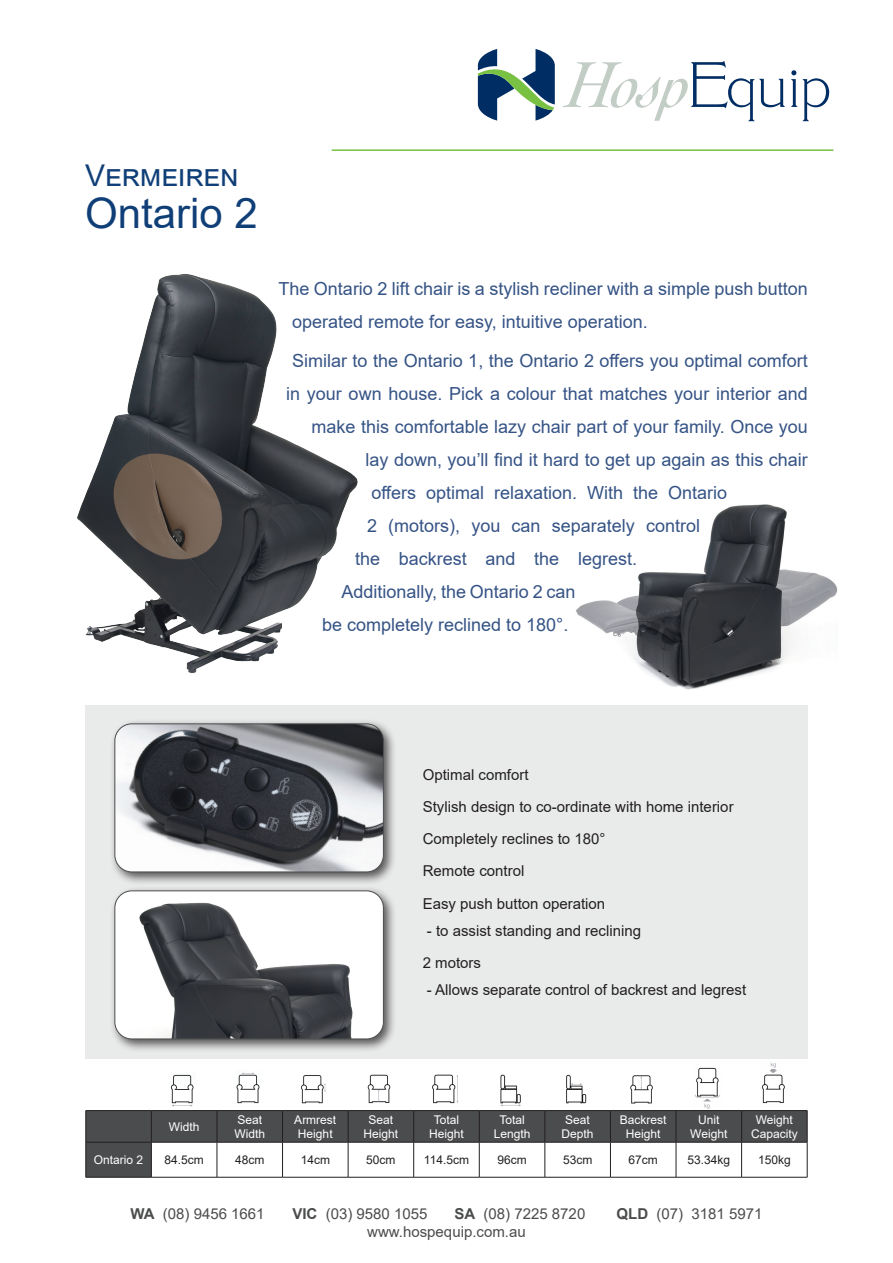
<style>
.page{position:relative;width:893px;height:1263px;background:#fff}
.page>*{position:absolute;margin:0;border:0;box-sizing:border-box;transform-origin:0 0}
.t1{font:42px "Arial";color:#103f78}
.t2{font:30px "Arial";color:#103f78}
.t3{font:18px/33px "Arial";color:#355385}
.t4{font:15px/32.2px "Arial";color:#231f20}
.t5{font:15px "Arial";color:#4b4c4d}
.t6{font:12px/14.4px "Arial";color:#fff;text-align:center}
.t7{font:12px "Arial";color:#231f20}
.s1{font-weight:700}
</style>
<div class="page">
<img style="left:576px;top:504px;width:261px;height:186px">
<div style="left:85px;top:705px;width:723px;height:353px;background:#e9ebea"></div>
<svg style="left:87px;top:1111px;width:720px;height:66px;fill:#4b4c4d"></svg>
<hr style="left:86px;top:1110px;width:65px;height:1px;background:#231f20">
<hr style="left:86px;top:1111px;width:1px;height:31px;background:#231f20">
<hr style="left:151px;top:1110px;width:66px;height:1px;background:#231f20">
<hr style="left:151px;top:1111px;width:1px;height:31px;background:#231f20">
<hr style="left:217px;top:1110px;width:66px;height:1px;background:#231f20">
<hr style="left:217px;top:1111px;width:1px;height:31px;background:#231f20">
<hr style="left:283px;top:1110px;width:65px;height:1px;background:#231f20">
<hr style="left:282px;top:1111px;width:1px;height:31px;background:#231f20">
<hr style="left:348px;top:1110px;width:66px;height:1px;background:#231f20">
<hr style="left:348px;top:1111px;width:1px;height:31px;background:#231f20">
<hr style="left:414px;top:1110px;width:65px;height:1px;background:#231f20">
<hr style="left:413px;top:1111px;width:1px;height:31px;background:#231f20">
<hr style="left:479px;top:1110px;width:66px;height:1px;background:#231f20">
<hr style="left:479px;top:1111px;width:1px;height:31px;background:#231f20">
<hr style="left:545px;top:1110px;width:65px;height:1px;background:#231f20">
<hr style="left:545px;top:1111px;width:1px;height:31px;background:#231f20">
<hr style="left:610px;top:1110px;width:66px;height:1px;background:#231f20">
<hr style="left:610px;top:1111px;width:1px;height:31px;background:#231f20">
<hr style="left:676px;top:1110px;width:66px;height:1px;background:#231f20">
<hr style="left:676px;top:1111px;width:1px;height:31px;background:#231f20">
<hr style="left:742px;top:1110px;width:65px;height:1px;background:#231f20">
<hr style="left:741px;top:1111px;width:1px;height:31px;background:#231f20">
<hr style="left:807px;top:1111px;width:1px;height:31px;background:#231f20">
<hr style="left:86px;top:1142px;width:65px;height:1px;background:#231f20">
<hr style="left:86px;top:1142px;width:1px;height:35px;background:#231f20">
<hr style="left:151px;top:1142px;width:66px;height:1px;background:#231f20">
<hr style="left:151px;top:1142px;width:1px;height:35px;background:#231f20">
<hr style="left:217px;top:1142px;width:66px;height:1px;background:#231f20">
<hr style="left:217px;top:1142px;width:1px;height:35px;background:#231f20">
<hr style="left:283px;top:1142px;width:65px;height:1px;background:#231f20">
<hr style="left:282px;top:1142px;width:1px;height:35px;background:#231f20">
<hr style="left:348px;top:1142px;width:66px;height:1px;background:#231f20">
<hr style="left:348px;top:1142px;width:1px;height:35px;background:#231f20">
<hr style="left:414px;top:1142px;width:65px;height:1px;background:#231f20">
<hr style="left:413px;top:1142px;width:1px;height:35px;background:#231f20">
<hr style="left:479px;top:1142px;width:66px;height:1px;background:#231f20">
<hr style="left:479px;top:1142px;width:1px;height:35px;background:#231f20">
<hr style="left:545px;top:1142px;width:65px;height:1px;background:#231f20">
<hr style="left:545px;top:1142px;width:1px;height:35px;background:#231f20">
<hr style="left:610px;top:1142px;width:66px;height:1px;background:#231f20">
<hr style="left:610px;top:1142px;width:1px;height:35px;background:#231f20">
<hr style="left:676px;top:1142px;width:66px;height:1px;background:#231f20">
<hr style="left:676px;top:1142px;width:1px;height:35px;background:#231f20">
<hr style="left:742px;top:1142px;width:65px;height:1px;background:#231f20">
<hr style="left:741px;top:1142px;width:1px;height:35px;background:#231f20">
<hr style="left:807px;top:1142px;width:1px;height:35px;background:#231f20">
<hr style="left:86px;top:1177px;width:65px;height:1px;background:#231f20">
<hr style="left:151px;top:1177px;width:66px;height:1px;background:#231f20">
<hr style="left:217px;top:1177px;width:66px;height:1px;background:#231f20">
<hr style="left:283px;top:1177px;width:65px;height:1px;background:#231f20">
<hr style="left:348px;top:1177px;width:66px;height:1px;background:#231f20">
<hr style="left:414px;top:1177px;width:65px;height:1px;background:#231f20">
<hr style="left:479px;top:1177px;width:66px;height:1px;background:#231f20">
<hr style="left:545px;top:1177px;width:65px;height:1px;background:#231f20">
<hr style="left:610px;top:1177px;width:66px;height:1px;background:#231f20">
<hr style="left:676px;top:1177px;width:66px;height:1px;background:#231f20">
<hr style="left:742px;top:1177px;width:65px;height:1px;background:#231f20">
<img style="left:170px;top:1074px;width:24px;height:33px">
<img style="left:236px;top:1072px;width:24px;height:32px">
<img style="left:367px;top:1074px;width:24px;height:30px">
<img style="left:300px;top:1075px;width:26px;height:29px">
<img style="left:500px;top:1074px;width:21px;height:33px">
<img style="left:566px;top:1074px;width:21px;height:30px">
<img style="left:694px;top:1067px;width:26px;height:42px">
<img style="left:432px;top:1074px;width:26px;height:30px">
<img style="left:630px;top:1075px;width:23px;height:29px">
<img style="left:761px;top:1062px;width:24px;height:42px">
<img style="left:77px;top:274px;width:281px;height:399px">
<div style="left:110px;top:886px;width:287px;height:167px;background:#231f20;opacity:.75"></div>
<img style="left:115px;top:891px;width:268px;height:148px">
<div style="left:114px;top:890px;width:270px;height:149px;border:1px solid #4b4c4d;border-radius:17px"></div>
<div style="left:110px;top:719px;width:287px;height:167px;background:#231f20;opacity:.75"></div>
<img style="left:115px;top:724px;width:268px;height:148px">
<div style="left:114px;top:723px;width:270px;height:149px;border:1px solid #4b4c4d;border-radius:17px"></div>
<svg style="left:791px;top:70px;width:38px;height:51px"></svg>
<svg style="left:563px;top:61px;width:222px;height:60px"></svg>
<svg style="left:478px;top:49px;width:77px;height:72px"></svg>
<hr style="left:332px;top:149px;width:501px;height:2px;background:#79c142">
<h2 class="t2" style="left:85px;top:155px;width:155px">Vermeiren</h2>
<h1 class="t1" style="left:85px;top:184px;width:174px">Ontario 2</h1>
<p class="t3" style="left:292px;top:272px;width:517px;text-indent:-14px">The Ontario 2 lift chair is a stylish recliner with a simple push button operated remote for easy, intuitive operation.</p>
<p class="t3" style="left:292px;top:344px;width:517px">Similar to the Ontario 1, the Ontario 2 offers you optimal comfort</p>
<p class="t3" style="left:286px;top:377px;width:523px">in your own house. Pick a colour that matches your interior and</p>
<p class="t3" style="left:312px;top:410px;width:498px">make this comfortable lazy chair part of your family. Once you</p>
<p class="t3" style="left:366px;top:443px;width:444px">lay down, you’ll find it hard to get up again as this chair</p>
<p class="t3" style="left:372px;top:476px;width:357px">offers optimal relaxation. With the Ontario</p>
<p class="t3" style="left:367px;top:509px;width:334px">2 (motors), you can separately control</p>
<p class="t3" style="left:355px;top:542px;width:283px">the backrest and the legrest.</p>
<p class="t3" style="left:342px;top:575px;width:235px">Additionally, the Ontario 2 can</p>
<p class="t3" style="left:322px;top:608px;width:248px">be completely reclined to 180°.</p>
<p class="t4" style="left:423px;top:758px;width:312px">Optimal comfort<br>Stylish design to co-ordinate with home interior<br>Completely reclines to 180°<br>Remote control<br>Easy push button operation</p>
<p class="t4" style="left:423px;top:914px;width:220px">- to assist standing and reclining<br>2 motors</p>
<p class="t4" style="left:427px;top:973px;width:321px">- Allows separate control of backrest and legrest</p>
<p class="t6" style="left:169px;top:1119px;width:32px">Width</p>
<p class="t6" style="left:234px;top:1112px;width:32px;text-align:left">Seat<br>Width</p>
<p class="t6" style="left:294px;top:1112px;width:43px">Armrest<br>Height</p>
<p class="t6" style="left:364px;top:1112px;width:36px">Seat<br>Height</p>
<p class="t6" style="left:429px;top:1112px;width:36px">Total<br>Height</p>
<p class="t6" style="left:494px;top:1112px;width:38px">Total<br>Length</p>
<p class="t6" style="left:562px;top:1112px;width:34px">Seat<br>Depth</p>
<p class="t6" style="left:620px;top:1112px;width:48px">Backrest<br>Height</p>
<p class="t6" style="left:690px;top:1112px;width:39px">Unit<br>Weight</p>
<p class="t6" style="left:751px;top:1112px;width:48px">Weight<br>Capacity</p>
<p class="t6" style="left:94px;top:1152px;width:51px">Ontario 2</p>
<p class="t7" style="left:164px;top:1151px;width:41px">84.5cm</p>
<p class="t7" style="left:235px;top:1151px;width:31px">48cm</p>
<p class="t7" style="left:301px;top:1151px;width:31px">14cm</p>
<p class="t7" style="left:366px;top:1151px;width:31px">50cm</p>
<p class="t7" style="left:424px;top:1151px;width:47px">114.5cm</p>
<p class="t7" style="left:497px;top:1151px;width:31px">96cm</p>
<p class="t7" style="left:563px;top:1151px;width:31px">53cm</p>
<p class="t7" style="left:629px;top:1151px;width:31px">67cm</p>
<p class="t7" style="left:687px;top:1151px;width:44px">53.34kg</p>
<p class="t7" style="left:758px;top:1151px;width:34px">150kg</p>
<p class="t5" style="left:130px;top:1203px;width:136px"><span class="s1">WA</span> (08) 9456 1661</p>
<p class="t5" style="left:292px;top:1203px;width:137px"><span class="s1">VIC</span> (03) 9580 1055</p>
<p class="t5" style="left:454px;top:1203px;width:132px"><span class="s1">SA</span> (08) 7225 8720</p>
<p class="t5" style="left:617px;top:1203px;width:147px"><span class="s1">QLD</span> (07) 3181 5971</p>
<p class="t5" style="left:367px;top:1221px;width:160px">www.hospequip.com.au</p>
</div>
